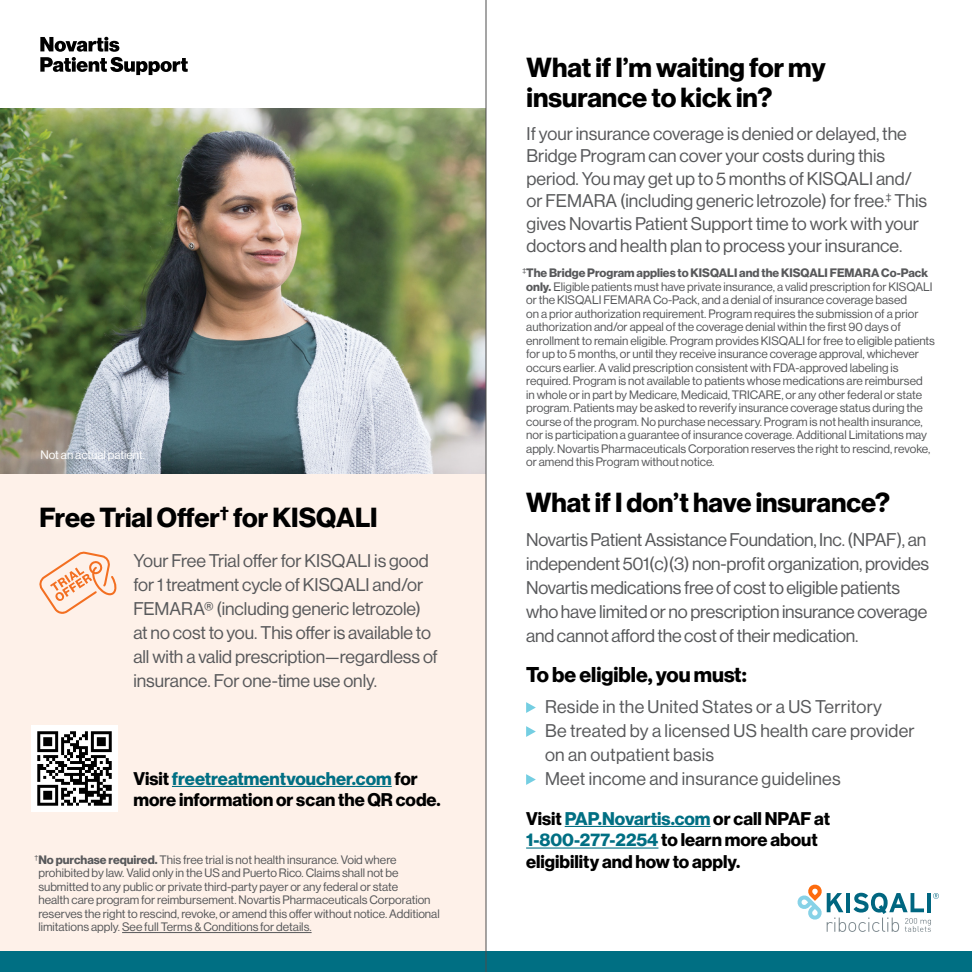
<style>
.page{position:relative;width:972px;height:972px;background:#fff}
.page>*{position:absolute;margin:0;border:0;box-sizing:border-box;transform-origin:0 0}
.t1{font:700 27px/30px "Volta Modern Display 75";color:#000}
.t2{font:700 21px "Volta Modern Display 75";color:#000}
.t3{font:18px/24px "Volta Modern Display 55 Roman";color:#58595b}
.t4{font:700 18px/21.6px "Volta Modern Display 75";color:#000}
.t5{font:12px/13.5px "Volta Modern Display 55 Roman";color:#58595b}
.t6{font:700 12px "Volta Modern Display 75";color:#58595b}
.t7{font:12px "Volta Modern Display 55 Roman";color:#fff}
.s1{color:#006f83}
.s2{font-family:"Volta Modern Display 75";font-weight:700}
</style>
<div class="page">
<svg style="left:797px;top:884px;width:142px;height:48px"></svg>
<svg style="left:40px;top:37px;width:148px;height:38px"></svg>
<div style="left:0;top:472px;width:486px;height:483px;background:#fef1e9"></div>
<div style="left:0;top:952px;width:972px;height:20px;background:#006f83"></div>
<div style="left:31px;top:725px;width:87px;height:87px;background:#fff"></div>
<svg style="left:37px;top:731px;width:75px;height:75px"></svg>
<hr style="left:122px;top:932px;width:190px;height:1px;background:#58595b">
<svg style="left:39px;top:551px;width:78px;height:63px"></svg>
<hr style="left:172px;top:786px;width:220px;height:1px;background:#006f83">
<img style="left:0;top:108px;width:486px;height:365px">
<hr style="left:565px;top:826px;width:146px;height:1px;background:#006f83">
<hr style="left:526px;top:847px;width:132px;height:2px;background:#006f83">
<svg style="left:526px;top:702px;width:10px;height:11px"></svg>
<svg style="left:526px;top:726px;width:10px;height:11px"></svg>
<svg style="left:526px;top:774px;width:10px;height:11px"></svg>
<hr style="left:486px;top:0;width:1px;height:972px;background:#4d4d4d">
<p class="t7" style="left:40px;top:448px;width:106px">Not an actual patient.</p>
<h1 class="t1" style="left:39px;top:503px;width:340px">Free Trial Offer<sup>†</sup> for KISQALI</h1>
<p class="t3" style="left:133px;top:548px;width:306px">Your Free Trial offer for KISQALI is good for 1 treatment cycle of KISQALI and/or FEMARA® (including generic letrozole) at no cost to you. This offer is available to all with a valid prescription—regardless of insurance. For one-time use only.</p>
<h3 class="t4" style="left:133px;top:768px;width:309px">Visit <span class="s1">freetreatmentvoucher.com</span> for more information or scan the QR code.</h3>
<p class="t5" style="left:38px;top:853px;width:403px;text-indent:-4px"><sup>†</sup><span class="s2">No purchase required.</span> This free trial is not health insurance. Void where prohibited by law. Valid only in the US and Puerto Rico. Claims shall not be submitted to any public or private third-party payer or any federal or state<br>health care program for reimbursement. Novartis Pharmaceuticals Corporation reserves the right to rescind, revoke, or amend this offer without notice. Additional limitations apply. See full Terms &amp; Conditions for details.</p>
<h1 class="t1" style="left:527px;top:52px;width:301px">What if I’m waiting for my insurance to kick in?</h1>
<p class="t3" style="left:527px;top:122px;width:402px;line-height:22.5px">If your insurance coverage is denied or delayed, the Bridge Program can cover your costs during this period. You may get up to 5 months of KISQALI and/ or FEMARA (including generic letrozole) for free.<sup>‡</sup> This gives Novartis Patient Support time to work with your doctors and health plan to process your insurance.</p>
<p class="t6" style="left:522px;top:266px;width:407px"><sup>‡</sup>The Bridge Program applies to KISQALI and the KISQALI FEMARA Co-Pack</p>
<p class="t5" style="left:526px;top:280px;width:410px"><span class="s2">only.</span> Eligible patients must have private insurance, a valid prescription for KISQALI or the KISQALI FEMARA Co-Pack, and a denial of insurance coverage based<br>on a prior authorization requirement. Program requires the submission of a prior authorization and/or appeal of the coverage denial within the first 90 days of enrollment to remain eligible. Program provides KISQALI for free to eligible patients for up to 5 months, or until they receive insurance coverage approval, whichever occurs earlier. A valid prescription consistent with FDA-approved labeling is required. Program is not available to patients whose medications are reimbursed<br>in whole or in part by Medicare, Medicaid, TRICARE, or any other federal or state program. Patients may be asked to reverify insurance coverage status during the course of the program. No purchase necessary. Program is not health insurance, nor is participation a guarantee of insurance coverage. Additional Limitations may apply. Novartis Pharmaceuticals Corporation reserves the right to rescind, revoke, or amend this Program without notice.</p>
<h1 class="t1" style="left:526px;top:488px;width:366px">What if I don’t have insurance?</h1>
<p class="t3" style="left:526px;top:527px;width:405px">Novartis Patient Assistance Foundation, Inc. (NPAF), an independent 501(c)(3) non-profit organization, provides Novartis medications free of cost to eligible patients who have limited or no prescription insurance coverage and cannot afford the cost of their medication.</p>
<h2 class="t2" style="left:526px;top:663px;width:222px">To be eligible, you must:</h2>
<h3 class="t3" style="left:545px;top:695px;width:371px">Reside in the United States or a US Territory<br>Be treated by a licensed US health care provider on an outpatient basis<br>Meet income and insurance guidelines</h3>
<h3 class="t4" style="left:526px;top:808px;width:305px">Visit <span class="s1">PAP.Novartis.com</span> or call NPAF at<br><span class="s1">1-800-277-2254</span> to learn more about eligibility and how to apply.</h3>
</div>
